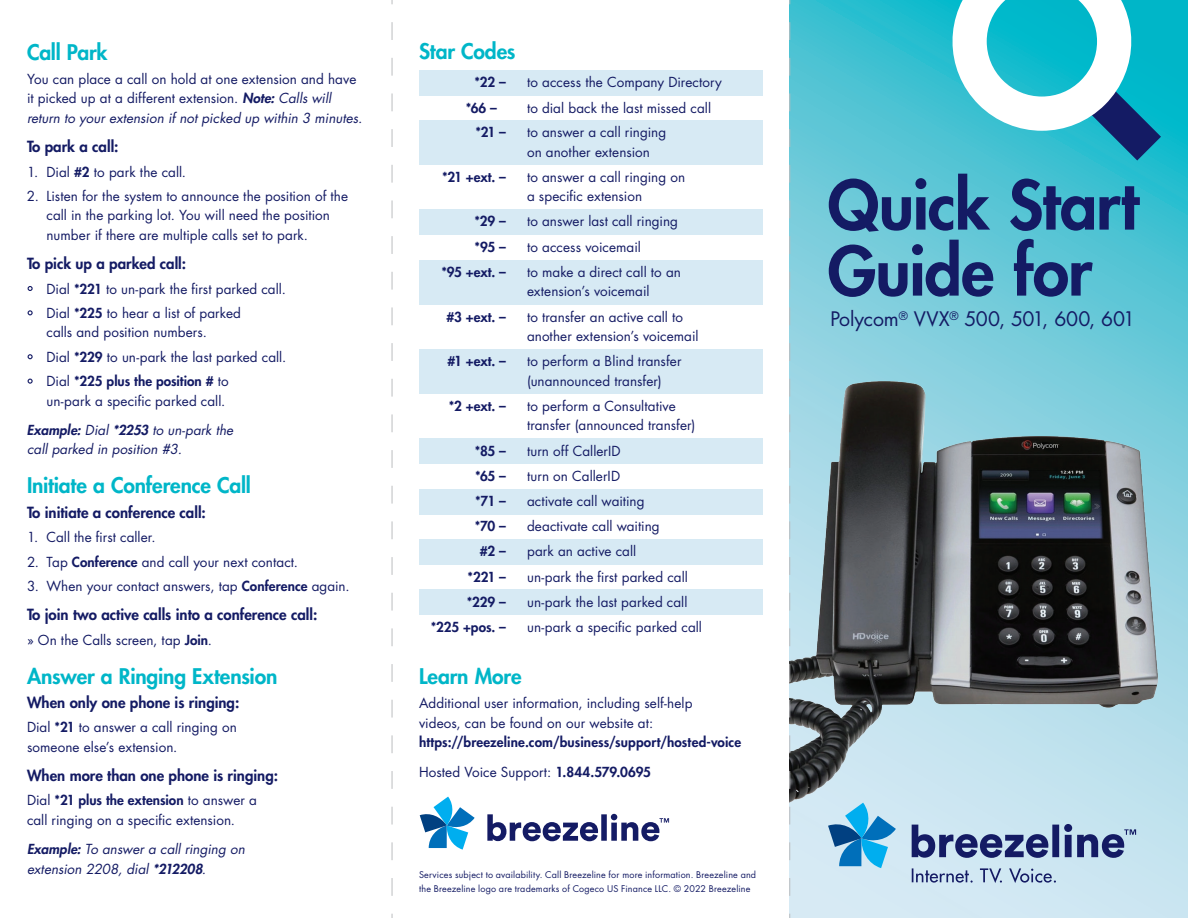
<style>
.page{position:relative;width:1188px;height:918px;background:#fff}
.page>*{position:absolute;margin:0;border:0;box-sizing:border-box;transform-origin:0 0}
.t1{font:800 66px/66px "Futura Std";letter-spacing:-.015em;color:#141b64}
.t2{font:800 21px "Futura Std";letter-spacing:-.01em;color:#00b6c8}
.t3{font:19.5px "Futura Std";letter-spacing:-.01em;color:#141b64}
.t4{font:800 15px "Futura Std";color:#141b64}
.t5{font:13.5px/19.5px "Futura Std";letter-spacing:.005em;color:#141b64}
.t6{font:800 13.5px/29.2px "Futura Std";letter-spacing:.005em;color:#141b64}
.t7{font:italic 13.5px/19.5px "Futura Std";color:#141b64}
.t8{font:9px/13.5px "Futura Std";letter-spacing:.015em;color:#141b64}
.s1{font-weight:800;font-style:italic}
.s2{font-style:italic}
.s3{font-weight:800}
.s4{font-size:10.5px}
.s5{font-weight:400}
</style>
<div class="page">
<svg style="left:790px;top:0;width:398px;height:918px;background:#6eccdb"></svg>
<div style="left:419px;top:70px;width:343px;height:26px;background:#d7eaf4"></div>
<div style="left:419px;top:120px;width:343px;height:45px;background:#d7eaf4"></div>
<div style="left:419px;top:209px;width:343px;height:26px;background:#d7eaf4"></div>
<div style="left:419px;top:260px;width:343px;height:45px;background:#d7eaf4"></div>
<div style="left:419px;top:349px;width:343px;height:45px;background:#d7eaf4"></div>
<div style="left:419px;top:439px;width:343px;height:25px;background:#d7eaf4"></div>
<div style="left:419px;top:489px;width:343px;height:25px;background:#d7eaf4"></div>
<div style="left:419px;top:539px;width:343px;height:26px;background:#d7eaf4"></div>
<div style="left:419px;top:590px;width:343px;height:25px;background:#d7eaf4"></div>
<img style="left:790px;top:340px;width:371px;height:509px">
<svg style="left:912px;top:824px;width:224px;height:59px;background:#99adca"></svg>
<svg style="left:828px;top:803px;width:68px;height:65px;background:#66b2da"></svg>
<svg style="left:952px;top:0;width:209px;height:160px"></svg>
<svg style="left:487px;top:814px;width:182px;height:27px"></svg>
<svg style="left:420px;top:797px;width:55px;height:53px"></svg>
<svg style="left:392px;top:0;width:1px;height:918px"></svg>
<svg style="left:789px;top:0;width:1px;height:918px"></svg>
<h2 class="t2" style="left:27px;top:39px;width:82px">Call Park</h2>
<p class="t5" style="left:27px;top:69px;width:337px">You can place a call on hold at one extension and have it picked up at a different extension. <span class="s1">Note:</span> <span class="s2">Calls will return to your extension if not picked up within 3 minutes.</span></p>
<p class="t4" style="left:27px;top:137px;width:93px">To park a call:</p>
<p class="t5" style="left:27px;top:162px;width:161px">1. Dial <span class="s3">#2</span> to park the call.</p>
<p class="t5" style="left:46px;top:186px;width:303px;text-indent:-20px">2. Listen for the system to announce the position of the call in the parking lot. You will need the position number if there are multiple calls set to park.</p>
<p class="t4" style="left:27px;top:254px;width:161px">To pick up a parked call:</p>
<p class="t5" style="left:27px;top:279px;width:260px"><span class="s4">•</span> Dial <span class="s3">*221</span> to un-park the first parked call.</p>
<p class="t5" style="left:46px;top:303px;width:196px;text-indent:-20px"><span class="s4">•</span> Dial <span class="s3">*225</span> to hear a list of parked calls and position numbers.</p>
<p class="t5" style="left:27px;top:347px;width:261px"><span class="s4">•</span> Dial <span class="s3">*229</span> to un-park the last parked call.</p>
<p class="t5" style="left:27px;top:372px;width:203px;text-align:right"><span class="s4">•</span> Dial <span class="s3">*225 plus the position #</span> to un‑park a specific parked call.</p>
<p class="t7" style="left:27px;top:420px;width:208px"><span class="s3">Example:</span> Dial <span class="s3">*2253</span> to un-park the call parked in position #3.</p>
<h2 class="t2" style="left:27px;top:472px;width:225px">Initiate a Conference Call</h2>
<p class="t4" style="left:27px;top:503px;width:180px">To initiate a conference call:</p>
<p class="t5" style="left:27px;top:528px;width:130px">1. Call the first caller.</p>
<p class="t5" style="left:27px;top:552px;width:273px">2. Tap <span class="s3">Conference</span> and call your next contact.</p>
<p class="t5" style="left:27px;top:576px;width:324px">3. When your contact answers, tap <span class="s3">Conference</span> again.</p>
<p class="t4" style="left:27px;top:605px;width:292px">To join two active calls into a conference call:</p>
<p class="t5" style="left:27px;top:630px;width:187px">» On the Calls screen, tap <span class="s3">Join</span>.</p>
<h2 class="t2" style="left:27px;top:663px;width:252px">Answer a Ringing Extension</h2>
<p class="t4" style="left:27px;top:693px;width:214px">When only one phone is ringing:</p>
<p class="t5" style="left:27px;top:718px;width:212px">Dial <span class="s3">*21</span> to answer a call ringing on someone else’s extension.</p>
<p class="t4" style="left:27px;top:766px;width:253px">When more than one phone is ringing:</p>
<p class="t5" style="left:27px;top:791px;width:231px">Dial <span class="s3">*21 plus the extension</span> to answer a call ringing on a specific extension.</p>
<p class="t7" style="left:27px;top:840px;width:219px"><span class="s3">Example:</span> To answer a call ringing on extension 2208, dial <span class="s3">*212208</span>.</p>
<h2 class="t2" style="left:419px;top:38px;width:98px">Star Codes</h2>
<p class="t6" style="left:474px;top:68px;width:33px">*22 –</p>
<p class="t5" style="left:527px;top:73px;width:196px">to access the Company Directory</p>
<p class="t6" style="left:466px;top:93px;width:33px">*66 –</p>
<p class="t5" style="left:527px;top:98px;width:186px">to dial back the last missed call</p>
<p class="t6" style="left:475px;top:117px;width:32px">*21 –</p>
<p class="t5" style="left:527px;top:123px;width:141px">to answer a call ringing on another extension</p>
<p class="t6" style="left:442px;top:162px;width:66px">*21 +ext. –</p>
<p class="t5" style="left:527px;top:167px;width:160px">to answer a call ringing on a specific extension</p>
<p class="t6" style="left:474px;top:207px;width:33px">*29 –</p>
<p class="t5" style="left:527px;top:212px;width:153px">to answer last call ringing</p>
<p class="t6" style="left:475px;top:232px;width:33px">*95 –</p>
<p class="t5" style="left:527px;top:237px;width:115px">to access voicemail</p>
<p class="t6" style="left:441px;top:257px;width:66px">*95 +ext. –</p>
<p class="t5" style="left:527px;top:262px;width:155px">to make a direct call to an extension’s voicemail</p>
<p class="t6" style="left:447px;top:302px;width:61px">#3 +ext. –</p>
<p class="t5" style="left:527px;top:307px;width:173px">to transfer an active call to another extension’s voicemail</p>
<p class="t6" style="left:447px;top:347px;width:60px">#1 +ext. –</p>
<p class="t5" style="left:527px;top:352px;width:156px">to perform a Blind transfer (unannounced transfer)</p>
<p class="t6" style="left:449px;top:391px;width:59px">*2 +ext. –</p>
<p class="t5" style="left:527px;top:396px;width:170px">to perform a Consultative transfer (announced transfer)</p>
<p class="t6" style="left:475px;top:436px;width:33px">*85 –</p>
<p class="t5" style="left:527px;top:441px;width:95px">turn off CallerID</p>
<p class="t6" style="left:475px;top:461px;width:32px">*65 –</p>
<p class="t5" style="left:527px;top:466px;width:95px">turn on CallerID</p>
<p class="t6" style="left:475px;top:486px;width:32px">*71 –</p>
<p class="t5" style="left:527px;top:492px;width:119px">activate call waiting</p>
<p class="t6" style="left:475px;top:512px;width:33px">*70 –</p>
<p class="t5" style="left:527px;top:517px;width:134px">deactivate call waiting</p>
<p class="t6" style="left:480px;top:537px;width:28px">#2 –</p>
<p class="t5" style="left:527px;top:542px;width:111px">park an active call</p>
<p class="t6" style="left:468px;top:562px;width:40px">*221 –</p>
<p class="t5" style="left:527px;top:567px;width:162px">un-park the first parked call</p>
<p class="t6" style="left:467px;top:587px;width:41px">*229 –</p>
<p class="t5" style="left:527px;top:592px;width:162px">un-park the last parked call</p>
<p class="t6" style="left:431px;top:612px;width:77px">*225 +pos. –</p>
<p class="t5" style="left:527px;top:618px;width:176px">un-park a specific parked call</p>
<h2 class="t2" style="left:419px;top:663px;width:104px">Learn More</h2>
<p class="t5" style="left:419px;top:694px;width:275px">Additional user information, including self-help videos, can be found on our website at:</p>
<p class="t6" style="left:419px;top:728px;width:324px">https://breezeline.com/business/support/hosted-voice<br><span class="s5">Hosted Voice Support:</span> 1.844.579.0695</p>
<p class="t8" style="left:419px;top:868px;width:339px">Services subject to availability. Call Breezeline for more information. Breezeline and the Breezeline logo are trademarks of Cogeco US Finance LLC. © 2022 Breezeline</p>
<h1 class="t1" style="left:828px;top:172px;width:313px">Quick Start<br>Guide for</h1>
<h3 class="t3" style="left:830px;top:307px;width:306px">Polycom<sup>®</sup> VVX<sup>®</sup> 500, 501, 600, 601</h3>
</div>
